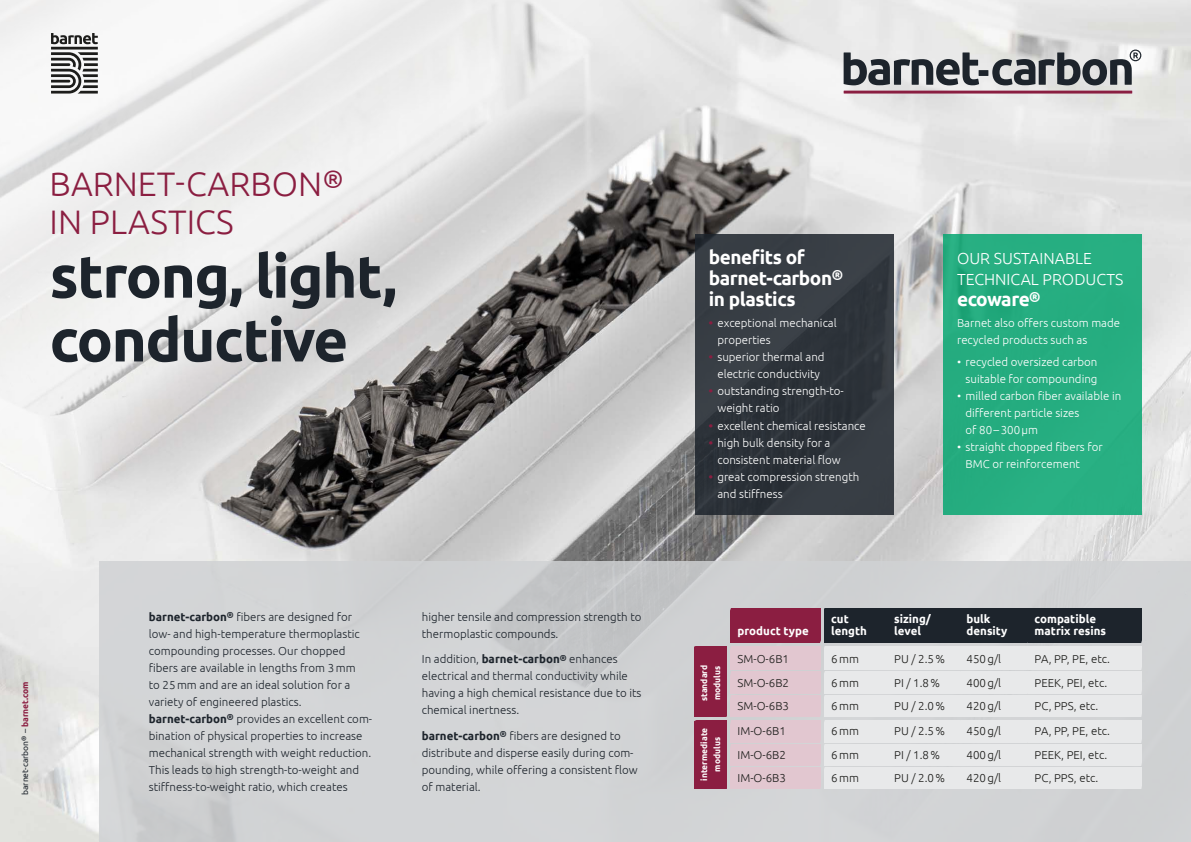
<style>
.page{position:relative;width:1191px;height:842px;background:#fff}
.page>*{position:absolute;margin:0;border:0;box-sizing:border-box;transform-origin:0 0}
.t1{font:700 60px/63.8px "Ubuntu";letter-spacing:-.025em;color:#1d242c}
.t2{font:300 34px/38.3px "Ubuntu";color:#8b1e41}
.t3{font:700 19px/21.3px "Ubuntu";letter-spacing:-.025em;color:#fff}
.t4{font:300 16px/21.3px "Ubuntu";color:#fff}
.t5{font:300 11.5px/17px "Ubuntu";color:#1d242c}
.t6{font:300 11.5px/17px "Ubuntu";color:#fff}
.t7{font:300 11.5px "Ubuntu";color:#1d1d1b}
.t8{font:700 11.5px/12.8px "Ubuntu";color:#fff}
.t9{font:700 8.5px/12.8px "Ubuntu";color:#fff}
.t10{font:8.5px "Ubuntu";color:#1d242c}
.s1{font-weight:700;color:#8b1e41}
.s2{font-weight:700}
</style>
<div class="page">
<img style="left:0;top:0;width:1191px;height:842px">
<svg style="left:843px;top:52px;width:136px;height:33px;background:#84878b"></svg>
<svg style="left:992px;top:50px;width:149px;height:35px;background:#8d9093"></svg>
<hr style="left:843px;top:91px;width:289px;height:3px;background:#8a1e41">
<div style="left:978px;top:70px;width:10px;height:6px;background:#1d242c"></div>
<div style="left:694px;top:234px;width:199px;height:280px;background:linear-gradient(to right,#32383e,#333940)"></div>
<div style="left:943px;top:234px;width:198px;height:280px;background:#26ad81"></div>
<div style="left:99px;top:561px;width:1092px;height:281px;background:#d0d2d4"></div>
<svg style="left:51px;top:33px;width:47px;height:11px"></svg>
<svg style="left:51px;top:52px;width:47px;height:42px"></svg>
<hr style="left:51px;top:47px;width:47px;height:3px;background:#1d1d1b">
<svg style="left:694px;top:608px;width:447px;height:181px;background:#c0b3b9"></svg>
<h2 class="t2" style="left:50px;top:163px;width:295px">BARNET-CARBON<sup>®<br></sup>IN PLASTICS</h2>
<h1 class="t1" style="left:50px;top:244px;width:349px">strong, light, conductive</h1>
<p class="t10" style="left:20px;top:795px;width:115px;rotate:-90deg">barnet-carbon<sup>®</sup> – <span class="s1">barnet.com</span></p>
<p class="t5" style="left:149px;top:608px;width:225px"><span class="s2">barnet-carbon</span><sup>®</sup> fibers are designed for low- and high-temperature thermoplastic compounding processes. Our chopped fibers are available in lengths from 3mm<br>to 25mm and are an ideal solution for a variety of engineered plastics. <span class="s2">barnet-carbon</span><sup>®</sup> provides an excellent com&shy;bination of physical properties to increase mechanical strength with weight reduction.<br>This leads to high strength-to-weight and stiffness-to-weight ratio, which creates</p>
<p class="t5" style="left:422px;top:608px;width:221px">higher tensile and compression strength to thermoplastic compounds.</p>
<p class="t5" style="left:422px;top:650px;width:221px">In addition, <span class="s2">barnet-carbon</span><sup>®</sup> enhances electrical and thermal conductivity while having a high chemical resistance due to its chemical inertness.</p>
<p class="t5" style="left:422px;top:727px;width:217px"><span class="s2">barnet-carbon</span><sup>®</sup> fibers are designed to distribute and disperse easily during com&shy;pounding, while offering a consistent flow of material.</p>
<h3 class="t3" style="left:709px;top:246px;width:136px">benefits of barnet-carbon<sup>® </sup>in plastics</h3>
<p class="t6" style="left:717px;top:315px;width:121px;text-indent:-8px"><span class="s1">•</span> exceptional mechanical properties</p>
<p class="t6" style="left:709px;top:349px;width:117px;text-align:center"><span class="s1">•</span> superior thermal and electric conductivity</p>
<p class="t6" style="left:717px;top:383px;width:128px;text-indent:-8px"><span class="s1">•</span> outstanding strength-to&shy;weight ratio</p>
<p class="t6" style="left:709px;top:417px;width:158px"><span class="s1">•</span> excellent chemical resistance</p>
<p class="t6" style="left:717px;top:434px;width:125px;text-indent:-8px"><span class="s1">•</span> high bulk density for a consistent material flow</p>
<p class="t6" style="left:717px;top:468px;width:143px;text-indent:-8px"><span class="s1">•</span> great compression strength and stiffness</p>
<h3 class="t4" style="left:957px;top:247px;width:168px">OUR SUSTAINABLE<br>TECHNICAL PRODUCTS</h3>
<h3 class="t3" style="left:957px;top:288px;width:85px">ecoware<sup>®</sup></h3>
<p class="t6" style="left:957px;top:315px;width:165px">Barnet also offers custom made recycled products such as</p>
<p class="t6" style="left:957px;top:353px;width:142px;text-align:right">• recycled oversized carbon suitable for compounding</p>
<p class="t6" style="left:965px;top:387px;width:157px;text-indent:-8px">• milled carbon fiber available in different particle sizes<br>of 80–300µm</p>
<p class="t6" style="left:965px;top:438px;width:139px;text-indent:-8px">• straight chopped fibers for<br>BMC or reinforcement</p>
<p class="t9" style="left:697px;top:701px;width:37px;rotate:-90deg">standard modulus</p>
<p class="t8" style="left:737px;top:625px;width:73px">product type</p>
<p class="t8" style="left:831px;top:612px;width:37px">cut length</p>
<p class="t8" style="left:894px;top:612px;width:38px">sizing/ level</p>
<p class="t8" style="left:966px;top:612px;width:42px">bulk density</p>
<p class="t8" style="left:1034px;top:612px;width:73px">compatible matrix resins</p>
<p class="t7" style="left:737px;top:652px;width:53px">SM-O-6B1</p>
<p class="t7" style="left:831px;top:652px;width:29px">6mm</p>
<p class="t7" style="left:894px;top:652px;width:52px">PU / 2.5%</p>
<p class="t7" style="left:966px;top:652px;width:36px">450g/l</p>
<p class="t7" style="left:1034px;top:652px;width:77px">PA, PP, PE, etc.</p>
<p class="t7" style="left:737px;top:675px;width:53px">SM-O-6B2</p>
<p class="t7" style="left:831px;top:675px;width:29px">6mm</p>
<p class="t7" style="left:894px;top:675px;width:47px">PI / 1.8%</p>
<p class="t7" style="left:966px;top:675px;width:36px">400g/l</p>
<p class="t7" style="left:1034px;top:675px;width:74px">PEEK, PEI, etc.</p>
<p class="t7" style="left:737px;top:699px;width:53px">SM-O-6B3</p>
<p class="t7" style="left:831px;top:699px;width:29px">6mm</p>
<p class="t7" style="left:894px;top:699px;width:52px">PU / 2.0%</p>
<p class="t7" style="left:966px;top:699px;width:36px">420g/l</p>
<p class="t7" style="left:1034px;top:699px;width:65px">PC, PPS, etc.</p>
<p class="t9" style="left:697px;top:781px;width:54px;text-align:center;rotate:-90deg">intermediate modulus</p>
<p class="t7" style="left:737px;top:724px;width:50px">IM-O-6B1</p>
<p class="t7" style="left:831px;top:724px;width:29px">6mm</p>
<p class="t7" style="left:894px;top:724px;width:52px">PU / 2.5%</p>
<p class="t7" style="left:966px;top:724px;width:36px">450g/l</p>
<p class="t7" style="left:1034px;top:724px;width:77px">PA, PP, PE, etc.</p>
<p class="t7" style="left:737px;top:748px;width:50px">IM-O-6B2</p>
<p class="t7" style="left:831px;top:748px;width:29px">6mm</p>
<p class="t7" style="left:894px;top:748px;width:47px">PI / 1.8%</p>
<p class="t7" style="left:966px;top:748px;width:36px">400g/l</p>
<p class="t7" style="left:1034px;top:748px;width:74px">PEEK, PEI, etc.</p>
<p class="t7" style="left:737px;top:771px;width:50px">IM-O-6B3</p>
<p class="t7" style="left:831px;top:771px;width:29px">6mm</p>
<p class="t7" style="left:894px;top:771px;width:52px">PU / 2.0%</p>
<p class="t7" style="left:966px;top:771px;width:36px">420g/l</p>
<p class="t7" style="left:1034px;top:771px;width:65px">PC, PPS, etc.</p>
</div>
